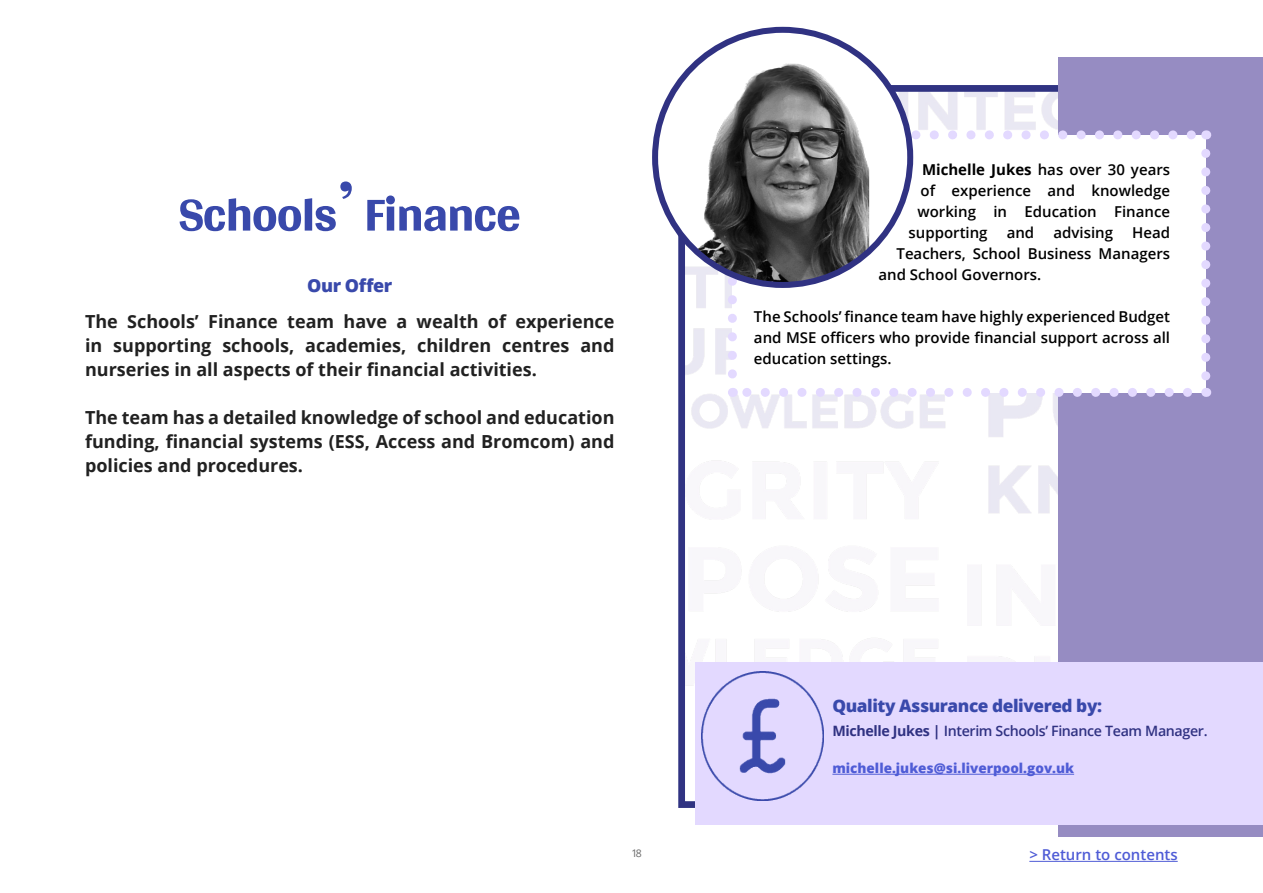
<style>
.page{position:relative;width:1263px;height:893px;background:#fff}
.page>*{position:absolute;margin:0;border:0;box-sizing:border-box;transform-origin:0 0}
.t1{font:75px "Gidugu";letter-spacing:-.025em;color:#3949ab}
.t2{font:700 18px/24px "Open Sans";color:#212121;text-align:justify}
.t3{font:800 18px "Open Sans";letter-spacing:-.025em;color:#3949ab}
.t4{font:800 17.25px "Open Sans";letter-spacing:-.025em;color:#3949ab}
.t5{font:600 15px/21px "Open Sans";color:#000;text-align:justify}
.t6{font:600 15px "Open Sans";color:#4f5cd6}
.t7{font:600 14.25px "Open Sans";letter-spacing:-.025em;color:#303282}
.t8{font:800 13.5px "Open Sans";color:#4f5cd6}
.t9{font:10.5px "Open Sans";color:#696969}
.s1{font-weight:700}
</style>
<div class="page">
<hr style="left:1029px;top:861px;width:149px;height:1px;background:#4f5cd6">
<img style="left:686px;top:93px;width:373px;height:707px">
<div style="left:1059px;top:57px;width:204px;height:779px;background:#968cc2"></div>
<div style="left:696px;top:663px;width:567px;height:162px;background:#e3d9ff"></div>
<hr style="left:832px;top:774px;width:242px;height:1px;background:#4f5cd6">
<img style="left:701px;top:671px;width:123px;height:130px">
<div style="left:732px;top:135px;width:474px;height:257px;background:#fff"></div>
<svg style="left:910px;top:130px;width:286px;height:9px"></svg>
<svg style="left:741px;top:388px;width:446px;height:9px"></svg>
<svg style="left:1201px;top:153px;width:9px;height:244px"></svg>
<svg style="left:728px;top:285px;width:9px;height:89px"></svg>
<div style="left:655px;top:30px;width:255px;height:255px;background:#fff;border-radius:50%"></div>
<img style="left:696px;top:64px;width:173px;height:221px">
<div style="left:652px;top:27px;width:261px;height:261px;border:6px solid #303282;border-radius:50%"></div>
<p class="t1" style="left:178px;top:161px;width:345px">Schools’ Finance</p>
<p class="t3" style="left:307px;top:272px;width:87px">Our Offer</p>
<p class="t2" style="left:85px;top:309px;width:531px">The Schools’ Finance team have a wealth of experience in supporting schools, academies, children centres and nurseries in all aspects of their financial activities.</p>
<p class="t2" style="left:85px;top:405px;width:531px">The team has a detailed knowledge of school and education funding, financial systems (ESS, Access and Bromcom) and policies and procedures.</p>
<p class="t5" style="left:922px;top:159px;width:250px"><span class="s1">Michelle Jukes</span> has over 30 years</p>
<p class="t5" style="left:920px;top:180px;width:251px">of experience and knowledge</p>
<p class="t5" style="left:917px;top:201px;width:254px">working in Education Finance</p>
<p class="t5" style="left:908px;top:222px;width:81px">supporting</p>
<p class="t5" style="left:1007px;top:222px;width:29px">and</p>
<p class="t5" style="left:1053px;top:222px;width:61px">advising</p>
<p class="t5" style="left:1132px;top:222px;width:39px">Head</p>
<p class="t5" style="left:896px;top:243px;width:275px">Teachers, School Business Managers</p>
<p class="t5" style="left:878px;top:264px;width:164px">and School Governors.</p>
<p class="t5" style="left:754px;top:306px;width:418px">The Schools’ finance team have highly experienced Budget and MSE officers who provide financial support across all education settings.</p>
<p class="t4" style="left:832px;top:692px;width:271px">Quality Assurance delivered by:</p>
<p class="t7" style="left:832px;top:721px;width:377px"><span class="s1">Michelle Jukes |</span> Interim Schools’ Finance Team Manager.</p>
<p class="t8" style="left:832px;top:758px;width:243px">michelle.jukes@si.liverpool.gov.uk</p>
<p class="t9" style="left:631px;top:846px;width:12px">18</p>
<p class="t6" style="left:1029px;top:844px;width:150px">&gt; Return to contents</p>
</div>
